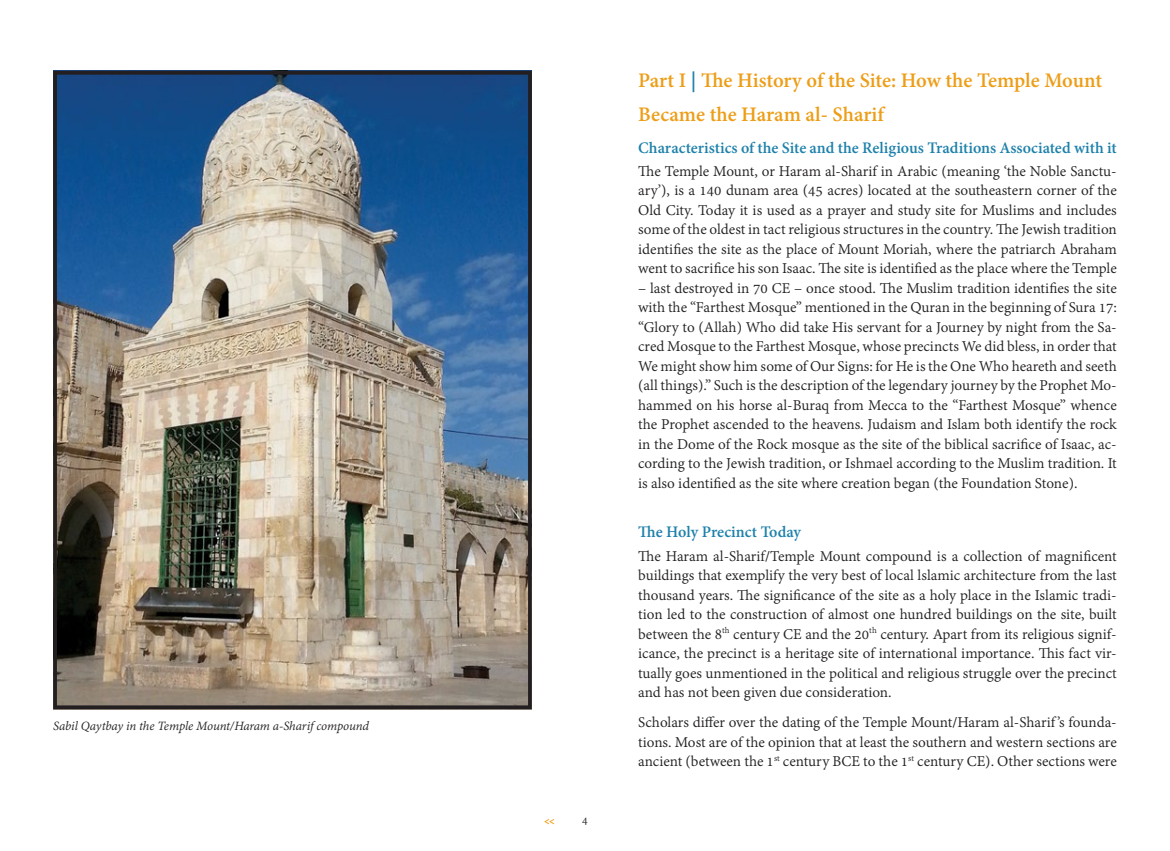
<style>
.page{position:relative;width:1170px;height:851px;background:#fff}
.page>*{position:absolute;margin:0;border:0;box-sizing:border-box;transform-origin:0 0}
.Chapter_Title{font:700 22.5px/33.8px "Adobe Devanagari";letter-spacing:-.005em;color:#ed9e18}
.Sub-Title{font:700 17.5px "Adobe Devanagari";color:#1e81ab}
.Body{font:16.25px/19.5px "Adobe Devanagari";color:#231f20;text-align:justify}
.Pic_Captions{font:italic 13.75px "Adobe Devanagari";letter-spacing:-.01em;color:#231f20}
.t1{font:12.5px "Fb Shefa";color:#ed9e18}
.t2{font:12.5px "Adobe Devanagari";color:#231f20}
.s1{color:#1e81ab}
</style>
<div class="page">
<img style="left:58px;top:76px;width:468px;height:628px">
<div style="left:53px;top:71px;width:478px;height:638px;border:4px solid #231f20"></div>
<p class="Pic_Captions" style="left:53px;top:718px;width:317px">Sabil Qaytbay in the Temple Mount/Haram a-Sharif compound</p>
<p class="t1" style="left:544px;top:814px;width:12px">&gt;&gt;</p>
<p class="t2" style="left:582px;top:813px;width:7px">4</p>
<p class="Chapter_Title" style="left:638px;top:66px;width:465px">Part I <span class="s1">|</span> The History of the Site: How the Temple Mount<br>Became the Haram al- Sharif</p>
<p class="Sub-Title" style="left:638px;top:137px;width:480px">Characteristics of the Site and the Religious Traditions Associated with it</p>
<p class="Body" style="left:638px;top:162px;width:480px">The Temple Mount, or Haram al-Sharif in Arabic (meaning ‘the Noble Sanctu&shy;ary’), is a 140 dunam area (45 acres) located at the southeastern corner of the Old City. Today it is used as a prayer and study site for Muslims and includes some of the oldest in tact religious structures in the country. The Jewish tradition identifies the site as the place of Mount Moriah, where the patriarch Abraham went to sacrifice his son Isaac. The site is identified as the place where the Temple</p>
<p class="Body" style="left:638px;top:279px;width:480px">– last destroyed in 70 CE – once stood. The Muslim tradition identifies the site with the “Farthest Mosque” mentioned in the Quran in the beginning of Sura 17: “Glory to (Allah) Who did take His servant for a Journey by night from the Sa&shy;cred Mosque to the Farthest Mosque, whose precincts We did bless, in order that We might show him some of Our Signs: for He is the One Who heareth and seeth (all things).” Such is the description of the legendary journey by the Prophet Mo&shy;hammed on his horse al-Buraq from Mecca to the “Farthest Mosque” whence the Prophet ascended to the heavens. Judaism and Islam both identify the rock in the Dome of the Rock mosque as the site of the biblical sacrifice of Isaac, ac&shy;cording to the Jewish tradition, or Ishmael according to the Muslim tradition. It is also identified as the site where creation began (the Foundation Stone).</p>
<p class="Sub-Title" style="left:638px;top:522px;width:164px">The Holy Precinct Today</p>
<p class="Body" style="left:638px;top:547px;width:480px">The Haram al-Sharif/Temple Mount compound is a collection of magnificent buildings that exemplify the very best of local lslamic architecture from the last thousand years. The significance of the site as a holy place in the Islamic tradi&shy;tion led to the construction of almost one hundred buildings on the site, built between the 8<sup>th</sup> century CE and the 20<sup>th</sup> century. Apart from its religious signif&shy;icance, the precinct is a heritage site of international importance. This fact vir&shy;tually goes unmentioned in the political and religious struggle over the precinct and has not been given due consideration.</p>
<p class="Body" style="left:638px;top:714px;width:480px">Scholars differ over the dating of the Temple Mount/Haram al-Sharif ’s founda&shy;tions. Most are of the opinion that at least the southern and western sections are ancient (between the 1<sup>st</sup> century BCE to the 1<sup>st</sup> century CE). Other sections were</p>
</div>
